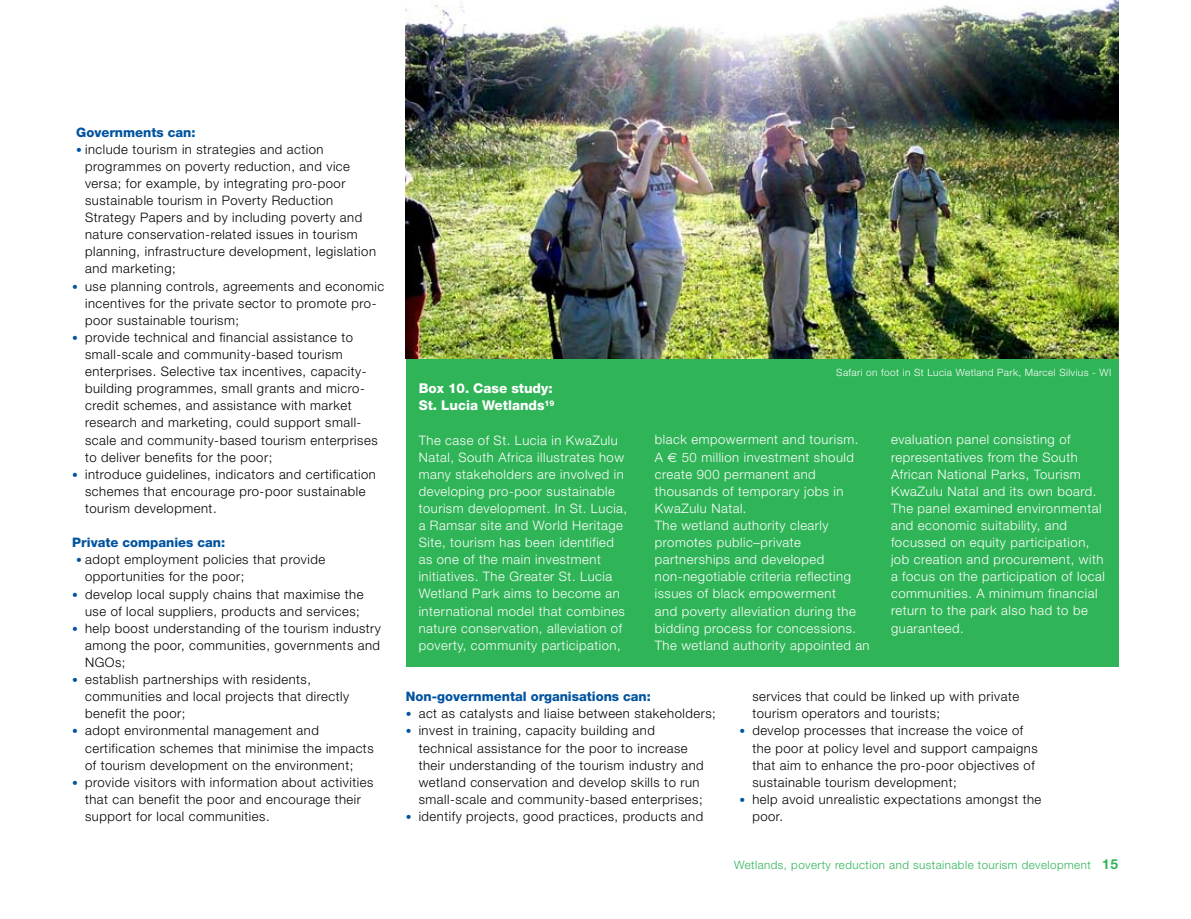
<style>
.page{position:relative;width:1191px;height:919px;background:#fff}
.page>*{position:absolute;margin:0;border:0;box-sizing:border-box;transform-origin:0 0}
.t1{font:800 13.5px/17.1px "Helvetica Neue";color:#fff}
.t2{font:300 13.05px/17.1px "Helvetica Neue";letter-spacing:.04em;color:#000}
.t3{font:300 13.05px/17.1px "Helvetica Neue";letter-spacing:.04em;color:#fff}
.t4{font:800 13.05px "Helvetica Neue";color:#00539f}
.t5{font:300 11.55px "Helvetica Neue";letter-spacing:.04em;color:#2fb457}
.t6{font:300 10.05px "Helvetica Neue";letter-spacing:.04em;color:#fff}
.s1{font-size:11.55px;color:#00539f}
.s2{font-family:"Euro Sans";font-weight:400}
.s3{font-weight:700;font-size:13.8px}
</style>
<div class="page">
<div style="left:406px;top:359px;width:712px;height:308px;background:#2fb457"></div>
<img style="left:406px;top:0;width:712px;height:359px">
<p class="t4" style="left:76px;top:124px;width:121px">Governments can:</p>
<p class="t2" style="left:85px;top:140px;width:292px;text-indent:-9px"><span class="s1">•</span> include tourism in strategies and action programmes on poverty reduction, and vice versa; for example, by integrating pro-poor sustainable tourism in Poverty Reduction Strategy Papers and by including poverty and nature conservation-related issues in tourism planning, infrastructure development, legislation and marketing;</p>
<p class="t2" style="left:85px;top:277px;width:301px;text-indent:-13px"><span class="s1">•</span> use planning controls, agreements and economic incentives for the private sector to promote pro&shy;poor sustainable tourism;</p>
<p class="t2" style="left:85px;top:328px;width:294px;text-indent:-13px"><span class="s1">•</span> provide technical and financial assistance to small-scale and community-based tourism enterprises. Selective tax incentives, capacity&shy;building programmes, small grants and micro&shy;credit schemes, and assistance with market research and marketing, could support small&shy;scale and community-based tourism enterprises to deliver benefits for the poor;</p>
<p class="t2" style="left:85px;top:465px;width:292px;text-indent:-13px"><span class="s1">•</span> introduce guidelines, indicators and certification schemes that encourage pro-poor sustainable tourism development.</p>
<p class="t4" style="left:72px;top:534px;width:154px">Private companies can:</p>
<p class="t2" style="left:85px;top:550px;width:241px;text-indent:-9px"><span class="s1">•</span> adopt employment policies that provide opportunities for the poor;</p>
<p class="t2" style="left:72px;top:585px;width:293px;text-align:right"><span class="s1">•</span> develop local supply chains that maximise the use of local suppliers, products and services;</p>
<p class="t2" style="left:85px;top:619px;width:297px;text-align:justify;text-indent:-13px"><span class="s1">•</span> help boost understanding of the tourism industry among the poor, communities, governments and NGOs;</p>
<p class="t2" style="left:85px;top:670px;width:265px;text-indent:-13px"><span class="s1">•</span> establish partnerships with residents, communities and local projects that directly benefit the poor;</p>
<p class="t2" style="left:85px;top:722px;width:290px;text-indent:-13px"><span class="s1">•</span> adopt environmental management and certification schemes that minimise the impacts of tourism development on the environment;</p>
<p class="t2" style="left:85px;top:773px;width:290px;text-indent:-13px"><span class="s1">•</span> provide visitors with information about activities that can benefit the poor and encourage their support for local communities.</p>
<p class="t6" style="left:836px;top:366px;width:276px">Safari on foot in St Lucia Wetland Park, Marcel Silvius - WI</p>
<p class="t1" style="left:419px;top:380px;width:137px">Box 10. Case study:<br>St. Lucia Wetlands<sup>19</sup></p>
<p class="t3" style="left:419px;top:431px;width:210px">The case of St. Lucia in KwaZulu Natal, South Africa illustrates how many stakeholders are involved in developing pro-poor sustainable tourism development. In St. Lucia, a Ramsar site and World Heritage Site, tourism has been identified as one of the main investment initiatives. The Greater St. Lucia Wetland Park aims to become an international model that combines nature conservation, alleviation of poverty, community participation,</p>
<p class="t3" style="left:655px;top:431px;width:216px">black empowerment and tourism.<br>A <span class="s2">€</span> 50 million investment should create 900 permanent and thousands of temporary jobs in<br>KwaZulu Natal.<br>The wetland authority clearly promotes public–private partnerships and developed non-negotiable criteria reflecting issues of black empowerment<br>and poverty alleviation during the bidding process for concessions.<br>The wetland authority appointed an</p>
<p class="t3" style="left:891px;top:431px;width:215px">evaluation panel consisting of representatives from the South<br>African National Parks, Tourism<br>KwaZulu Natal and its own board.<br>The panel examined environmental and economic suitability, and focussed on equity participation, job creation and procurement, with a focus on the participation of local communities. A minimum financial return to the park also had to be guaranteed.</p>
<p class="t2" style="left:752px;top:687px;width:268px">services that could be linked up with private tourism operators and tourists;</p>
<p class="t2" style="left:752px;top:722px;width:287px;text-indent:-13px"><span class="s1">•</span> develop processes that increase the voice of the poor at policy level and support campaigns that aim to enhance the pro-poor objectives of sustainable tourism development;</p>
<p class="t2" style="left:752px;top:790px;width:290px;text-indent:-13px"><span class="s1">•</span> help avoid unrealistic expectations amongst the poor.</p>
<p class="t4" style="left:406px;top:688px;width:246px">Non-governmental organisations can:</p>
<p class="t2" style="left:406px;top:704px;width:311px"><span class="s1">•</span> act as catalysts and liaise between stakeholders;</p>
<p class="t2" style="left:419px;top:722px;width:286px;text-indent:-13px"><span class="s1">•</span> invest in training, capacity building and technical assistance for the poor to increase their understanding of the tourism industry and wetland conservation and develop skills to run small-scale and community-based enterprises;</p>
<p class="t2" style="left:406px;top:807px;width:299px"><span class="s1">•</span> identify projects, good practices, products and</p>
<p class="t5" style="left:734px;top:858px;width:385px">Wetlands, poverty reduction and sustainable tourism development <span class="s3">15</span></p>
</div>
